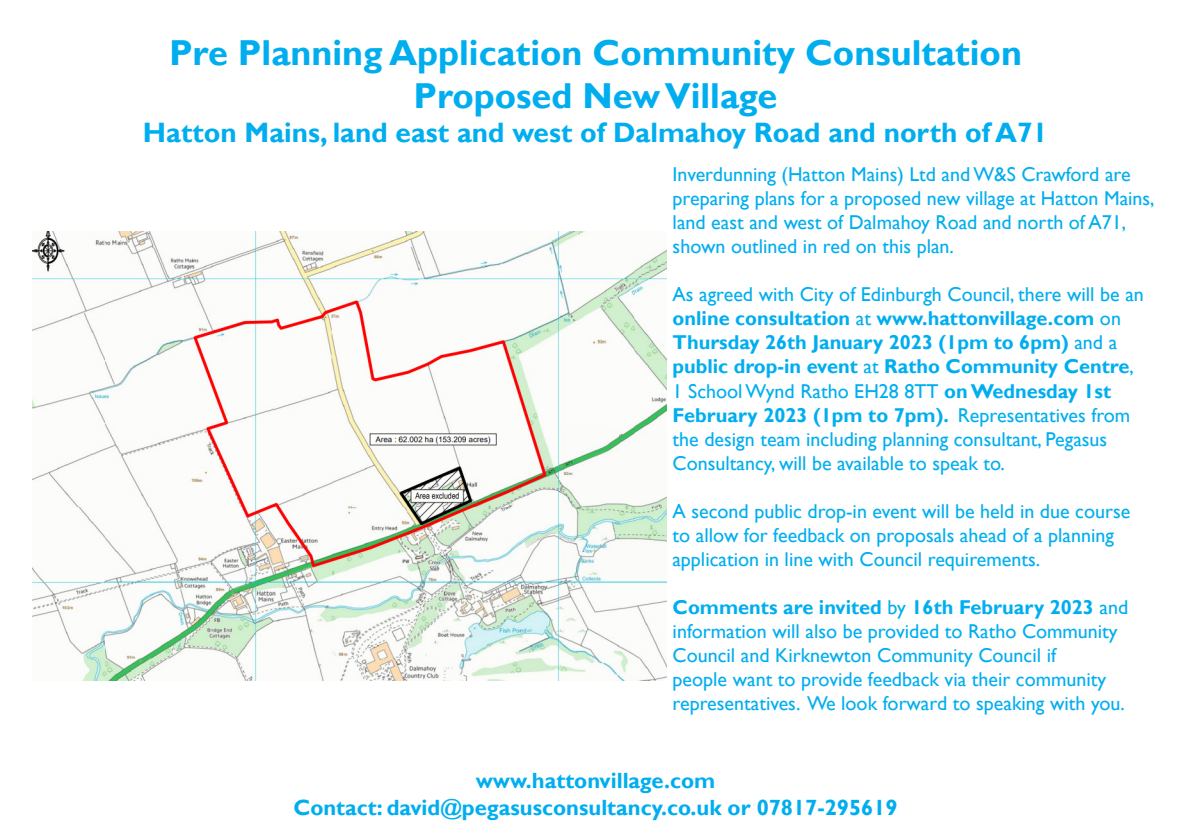
<style>
.page{position:relative;width:1191px;height:840px;background:#fff}
.page>*{position:absolute;margin:0;border:0;box-sizing:border-box;transform-origin:0 0}
.t1{font:700 36px "Gill Sans";color:#00aeef}
.t2{font:700 28px "Gill Sans";color:#00aeef}
.t3{font:700 22px "Gill Sans";color:#00aeef}
.t4{font:20px/24px "Gill Sans";color:#00aeef}
.s1{font-weight:700}
</style>
<div class="page">
<img style="left:32px;top:231px;width:635px;height:449px">
<p class="t1" style="left:169px;top:31px;width:854px">Pre Planning Application Community Consultation</p>
<p class="t1" style="left:413px;top:75px;width:365px">Proposed New Village</p>
<p class="t2" style="left:143px;top:116px;width:906px">Hatton Mains, land east and west of Dalmahoy Road and north of A71</p>
<p class="t4" style="left:672px;top:163px;width:483px">Inverdunning (Hatton Mains) Ltd and W&amp;S Crawford are preparing plans for a proposed new village at Hatton Mains, land east and west of Dalmahoy Road and north of A71, shown outlined in red on this plan.</p>
<p class="t4" style="left:672px;top:283px;width:473px">As agreed with City of Edinburgh Council, there will be an <span class="s1">online consultation</span> at <span class="s1">www.hattonvillage.com</span> on <span class="s1">Thursday 26th January 2023 (1pm to 6pm)</span> and a <span class="s1">public drop-in event</span> at <span class="s1">Ratho Community Centre</span>, 1 School Wynd Ratho EH28 8TT <span class="s1">on Wednesday 1st February 2023 (1pm to 7pm).</span> Representatives from the design team including planning consultant, Pegasus Consultancy, will be available to speak to.</p>
<p class="t4" style="left:672px;top:499px;width:459px">A second public drop-in event will be held in due course to allow for feedback on proposals ahead of a planning application in line with Council requirements.</p>
<p class="t4" style="left:672px;top:595px;width:457px"><span class="s1">Comments are invited</span> by <span class="s1">16th February 2023</span> and information will also be provided to Ratho Community Council and Kirknewton Community Council if<br>people want to provide feedback via their community representatives. We look forward to speaking with you.</p>
<p class="t3" style="left:476px;top:767px;width:241px">www.hattonvillage.com</p>
<p class="t3" style="left:293px;top:793px;width:606px">Contact: david@pegasusconsultancy.co.uk or 07817-295619</p>
</div>
